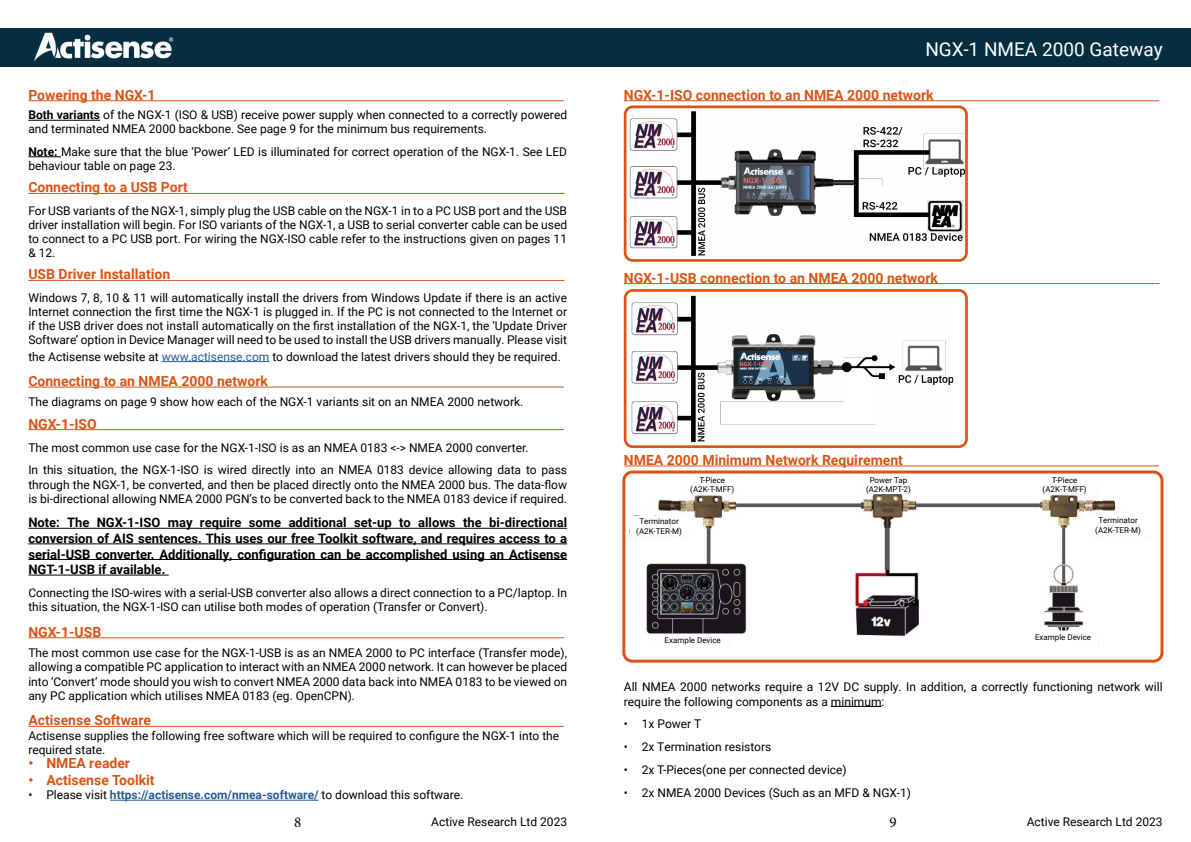
<style>
.page{position:relative;width:1191px;height:842px;background:#fff}
.page>*{position:absolute;margin:0;border:0;box-sizing:border-box;transform-origin:0 0}
.t1{font:19px "Roboto";color:#fff}
.t2{font:15px "Minion Pro";color:#000}
.t3{font:700 14px "Roboto";color:#da5416}
.t4{font:700 13px/15.6px "Roboto";color:#000;text-align:justify}
.t5{font:12px/14px "Roboto";color:#000}
.t6{font:700 12px "Roboto";color:#275b9b}
.t7{font:8px/9.6px "Roboto";color:#000;text-align:center}
.s1{font-weight:700}
.s2{color:#275b9b}
.s3{font-weight:400;color:#000}
</style>
<div class="page">
<div style="left:0;top:28px;width:1191px;height:39px;background:#052e41"></div>
<img style="left:33px;top:32px;width:141px;height:29px">
<hr style="left:28px;top:100px;width:535px;height:1px;background:#da5416">
<hr style="left:28px;top:120px;width:72px;height:1px;background:#000">
<hr style="left:28px;top:156px;width:33px;height:1px;background:#000">
<hr style="left:28px;top:193px;width:536px;height:1px;background:#da5416">
<hr style="left:28px;top:280px;width:536px;height:1px;background:#da5416">
<hr style="left:162px;top:361px;width:107px;height:1px;background:#275b9b">
<hr style="left:28px;top:387px;width:535px;height:1px;background:#da5416">
<hr style="left:28px;top:429px;width:536px;height:1px;background:#da5416">
<hr style="left:28px;top:528px;width:539px;height:1px;background:#000">
<hr style="left:28px;top:543px;width:539px;height:1px;background:#000">
<hr style="left:28px;top:559px;width:539px;height:1px;background:#000">
<hr style="left:28px;top:575px;width:141px;height:1px;background:#000">
<hr style="left:28px;top:637px;width:536px;height:1px;background:#da5416">
<hr style="left:28px;top:726px;width:536px;height:1px;background:#da5416">
<hr style="left:110px;top:800px;width:209px;height:1px;background:#275b9b">
<img style="left:629px;top:111px;width:334px;height:145px">
<div style="left:624px;top:106px;width:343px;height:156px;border:3px solid #da5416;border-radius:8px"></div>
<img style="left:628px;top:296px;width:325px;height:148px">
<div style="left:624px;top:289px;width:343px;height:159px;border:3px solid #da5416;border-radius:8px"></div>
<hr style="left:624px;top:100px;width:535px;height:1px;background:#da5416">
<hr style="left:624px;top:283px;width:535px;height:1px;background:#da5416">
<hr style="left:624px;top:466px;width:535px;height:1px;background:#da5416">
<hr style="left:831px;top:706px;width:50px;height:1px;background:#000">
<img style="left:626px;top:474px;width:533px;height:185px">
<div style="left:622px;top:470px;width:541px;height:193px;border:3px solid #da5416;border-radius:9px"></div>
<div style="left:859px;top:474px;width:58px;height:20px;background:#fff"></div>
<div style="left:1035px;top:474px;width:58px;height:20px;background:#fff"></div>
<div style="left:683px;top:474px;width:58px;height:20px;background:#fff"></div>
<div style="left:630px;top:516px;width:58px;height:19px;background:#fff"></div>
<div style="left:1089px;top:514px;width:58px;height:20px;background:#fff"></div>
<div style="left:1028px;top:631px;width:70px;height:17px;background:#fff"></div>
<div style="left:658px;top:635px;width:69px;height:16px;background:#fff"></div>
<p class="t3" style="left:28px;top:85px;width:129px">Powering the NGX-1</p>
<p class="t5" style="left:28px;top:108px;width:540px"><span class="s1">Both variants</span> of the NGX-1 (ISO &amp; USB) receive power supply when connected to a correctly powered and terminated NMEA 2000 backbone. See page 9 for the minimum bus requirements.</p>
<p class="t5" style="left:28px;top:144px;width:540px"><span class="s1">Note:</span> Make sure that the blue ‘Power’ LED is illuminated for correct operation of the NGX-1. See LED behaviour table on page 23.</p>
<p class="t3" style="left:28px;top:178px;width:161px">Connecting to a USB Port</p>
<p class="t5" style="left:28px;top:203px;width:540px;text-align:justify">For USB variants of the NGX-1, simply plug the USB cable on the NGX-1 in to a PC USB port and the USB driver installation will begin. For ISO variants of the NGX-1, a USB to serial converter cable can be used to connect to a PC USB port. For wiring the NGX-ISO cable refer to the instructions given on pages 11 &amp; 12.</p>
<p class="t3" style="left:28px;top:265px;width:143px">USB Driver Installation</p>
<p class="t5" style="left:28px;top:290px;width:540px;text-align:justify">Windows 7, 8, 10 &amp; 11 will automatically install the drivers from Windows Update if there is an active Internet connection the first time the NGX-1 is plugged in. If the PC is not connected to the Internet or if the USB driver does not install automatically on the first installation of the NGX-1, the ‘Update Driver Software’ option in Device Manager will need to be used to install the USB drivers manually. Please visit</p>
<p class="t5" style="left:28px;top:349px;width:534px">the Actisense website at <span class="s2">www.actisense.com</span> to download the latest drivers should they be required.</p>
<p class="t3" style="left:28px;top:371px;width:241px">Connecting to an NMEA 2000 network</p>
<p class="t5" style="left:28px;top:394px;width:496px">The diagrams on page 9 show how each of the NGX-1 variants sit on an NMEA 2000 network.</p>
<p class="t3" style="left:28px;top:414px;width:70px">NGX-1-ISO</p>
<p class="t5" style="left:28px;top:435px;width:540px;line-height:22.9px">The most common use case for the NGX-1-ISO is as an NMEA 0183 &lt;-&gt; NMEA 2000 converter.<br>In this situation, the NGX-1-ISO is wired directly into an NMEA 0183 device allowing data to pass</p>
<p class="t5" style="left:28px;top:477px;width:540px;line-height:14.4px">through the NGX-1, be converted, and then be placed directly onto the NMEA 2000 bus. The data-flow is bi-directional allowing NMEA 2000 PGN’s to be converted back to the NMEA 0183 device if required.</p>
<p class="t4" style="left:28px;top:514px;width:540px">Note: The NGX-1-ISO may require some additional set-up to allows the bi-directional conversion of AIS sentences. This uses our free Toolkit software, and requires access to a serial-USB converter. Additionally, configuration can be accomplished using an Actisense NGT-1-USB if available.</p>
<p class="t5" style="left:28px;top:585px;width:540px;line-height:14.4px">Connecting the ISO-wires with a serial-USB converter also allows a direct connection to a PC/laptop. In this situation, the NGX-1-ISO can utilise both modes of operation (Transfer or Convert).</p>
<p class="t3" style="left:28px;top:622px;width:74px">NGX-1-USB</p>
<p class="t5" style="left:28px;top:645px;width:540px;line-height:14.4px;text-align:justify">The most common use case for the NGX-1-USB is as an NMEA 2000 to PC interface (Transfer mode), allowing a compatible PC application to interact with an NMEA 2000 network. It can however be placed into ‘Convert’ mode should you wish to convert NMEA 2000 data back into NMEA 0183 to be viewed on any PC application which utilises NMEA 0183 (eg. OpenCPN).</p>
<p class="t3" style="left:28px;top:710px;width:124px">Actisense Software</p>
<p class="t5" style="left:28px;top:728px;width:532px;line-height:14.4px">Actisense supplies the following free software which will be required to configure the NGX-1 into the required state.</p>
<p class="t3" style="left:28px;top:753px;width:103px">• NMEA reader</p>
<p class="t3" style="left:28px;top:770px;width:128px">• Actisense Toolkit</p>
<p class="t6" style="left:28px;top:787px;width:436px"><span class="s3">• Please visit</span> https://actisense.com/nmea-software/ <span class="s3">to download this software.</span></p>
<h1 class="t1" style="left:925px;top:36px;width:239px">NGX-1 NMEA 2000 Gateway</h1>
<p class="t3" style="left:624px;top:85px;width:311px">NGX-1-ISO connection to an NMEA 2000 network</p>
<p class="t3" style="left:624px;top:268px;width:316px">NGX-1-USB connection to an NMEA 2000 network</p>
<p class="t3" style="left:624px;top:450px;width:281px">NMEA 2000 Minimum Network Requirement</p>
<p class="t7" style="left:690px;top:475px;width:46px">T-Piece (A2K-T-MFF)</p>
<p class="t7" style="left:866px;top:475px;width:46px">Power Tap (A2K-MPT-2)</p>
<p class="t7" style="left:1042px;top:475px;width:46px">T-Piece (A2K-T-MFF)</p>
<p class="t7" style="left:636px;top:516px;width:47px">Terminator (A2K-TER-M)</p>
<p class="t7" style="left:1095px;top:515px;width:47px">Terminator (A2K-TER-M)</p>
<p class="t7" style="left:664px;top:635px;width:58px">Example Device</p>
<p class="t7" style="left:1035px;top:632px;width:58px">Example Device</p>
<p class="t5" style="left:624px;top:679px;width:540px;line-height:14.4px">All NMEA 2000 networks require a 12V DC supply. In addition, a correctly functioning network will require the following components as a minimum:</p>
<p class="t5" style="left:624px;top:717px;width:79px">• 1x Power T</p>
<p class="t5" style="left:624px;top:740px;width:149px">• 2x Termination resistors</p>
<p class="t5" style="left:624px;top:762px;width:224px">• 2x T-Pieces(one per connected device)</p>
<p class="t5" style="left:624px;top:785px;width:288px">• 2x NMEA 2000 Devices (Such as an MFD &amp; NGX-1)</p>
<p class="t2" style="left:294px;top:812px;width:9px">8</p>
<p class="t5" style="left:431px;top:814px;width:137px">Active Research Ltd 2023</p>
<p class="t2" style="left:889px;top:812px;width:9px">9</p>
<p class="t5" style="left:1026px;top:814px;width:137px">Active Research Ltd 2023</p>
</div>
